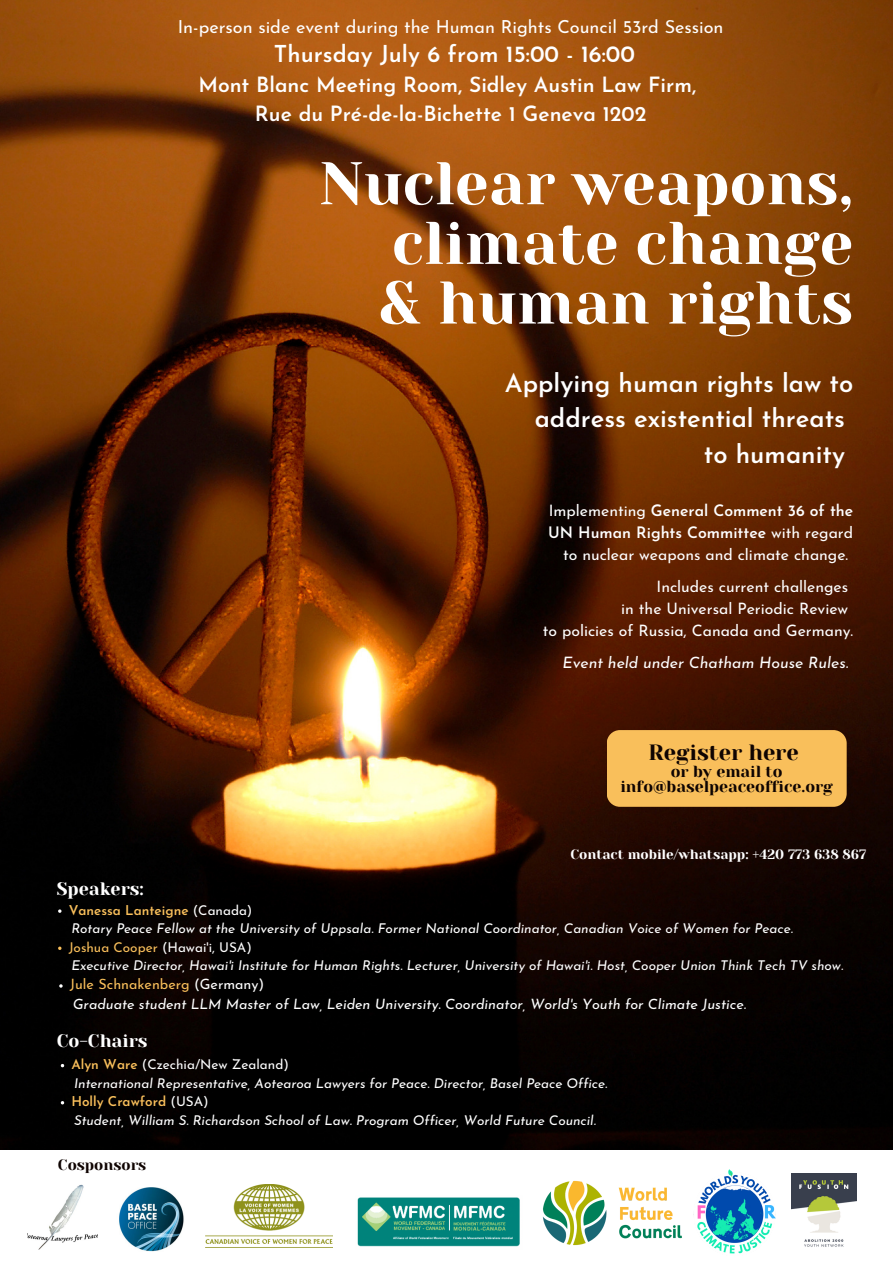
<style>
.page{position:relative;width:893px;height:1263px;background:#fff}
.page>*{position:absolute;margin:0;border:0;box-sizing:border-box;transform-origin:0 0}
.t1{font:60px "Yeseva One";color:#fff}
.t2{font:600 25.5px/35.5px "Josefin Sans";color:#fff}
.t3{font:600 23.25px "Josefin Sans";color:#fff}
.t4{font:21.98px "Yeseva One";color:#0f0402}
.t5{font:600 21px "Josefin Sans";color:#fff}
.t6{font:18px "Josefin Sans";color:#fff}
.t7{font:18px "Yeseva One";color:#fff}
.t8{font:15.98px/16px "Yeseva One";color:#0f0402;text-align:center}
.t9{font:15.75px "Josefin Sans";color:#fff}
.t10{font:600 15.75px "Josefin Sans";color:#fff}
.t11{font:italic 15.75px "Josefin Sans";color:#fff}
.t12{font:15px "Yeseva One";color:#0f0402}
.t13{font:italic 14.25px "Josefin Sans";color:#fff}
.t14{font:14.25px "Josefin Sans";color:#f9bf5b}
.t15{font:italic 13.5px "Josefin Sans";color:#fff}
.t16{font:13.5px "Josefin Sans";color:#fff}
.t17{font:600 13.5px "Josefin Sans";color:#f9bf5b}
.t18{font:13.5px "Yeseva One";color:#fff}
.s1{font-weight:400}
.s2{font-weight:400;color:#fff}
.s3{color:#f9bf5b}
.s4{color:#fff}
.s5{font-weight:600;color:#f9bf5b}
</style>
<div class="page">
<img style="left:0;top:0;width:893px;height:1149px">
<div style="left:607px;top:730px;width:239px;height:77px;background:#f9bf5b;border-radius:13px"></div>
<img style="left:119px;top:1188px;width:65px;height:64px">
<img style="left:792px;top:1173px;width:64px;height:74px">
<img style="left:27px;top:1184px;width:70px;height:66px">
<img style="left:693px;top:1169px;width:83px;height:85px">
<img style="left:542px;top:1181px;width:140px;height:65px">
<img style="left:206px;top:1184px;width:126px;height:60px">
<img style="left:357px;top:1197px;width:163px;height:50px">
<svg style="left:58px;top:909px;width:3px;height:4px"></svg>
<svg style="left:58px;top:946px;width:3px;height:4px"></svg>
<svg style="left:59px;top:984px;width:4px;height:4px"></svg>
<p class="t6" style="left:178px;top:19px;width:547px">In-person side event during the Human Rights Council 53rd Session</p>
<p class="t3" style="left:274px;top:45px;width:362px">Thursday July 6 from 15:00 - 16:00</p>
<p class="t5" style="left:198px;top:76px;width:499px">Mont Blanc Meeting Room, Sidley Austin Law Firm,</p>
<p class="t5" style="left:255px;top:105px;width:393px">Rue du Pré-de-la-Bichette 1 Geneva 1202</p>
<p class="t1" style="left:319px;top:149px;width:535px">Nuclear weapons,</p>
<p class="t1" style="left:392px;top:209px;width:463px">climate change</p>
<p class="t1" style="left:379px;top:269px;width:475px">&amp; human rights</p>
<p class="t2" style="left:534px;top:368px;width:320px;text-indent:-30px">Applying human rights law to address existential threats</p>
<p class="t2" style="left:704px;top:439px;width:143px">to humanity</p>
<p class="t10" style="left:549px;top:504px;width:306px"><span class="s1">Implementing</span> General Comment 36 of the</p>
<p class="t10" style="left:548px;top:526px;width:306px">UN Human Rights Committee <span class="s1">with regard</span></p>
<p class="t9" style="left:563px;top:548px;width:287px">to nuclear weapons and climate change.</p>
<p class="t9" style="left:656px;top:580px;width:193px">Includes current challenges</p>
<p class="t9" style="left:621px;top:602px;width:228px">in the Universal Periodic Review</p>
<p class="t9" style="left:543px;top:624px;width:312px">to policies of Russia, Canada and Germany.</p>
<p class="t11" style="left:562px;top:656px;width:287px">Event held under Chatham House Rules.</p>
<p class="t4" style="left:648px;top:739px;width:152px">Register here</p>
<p class="t8" style="left:620px;top:763px;width:214px">or by email to info@baselpeaceoffice.org</p>
<p class="t7" style="left:57px;top:879px;width:88px">Speakers:</p>
<p class="t18" style="left:570px;top:847px;width:297px">Contact mobile/whatsapp: +420 773 638 867</p>
<p class="t17" style="left:69px;top:904px;width:185px">Vanessa Lanteigne <span class="s2">(Canada)</span></p>
<p class="t16" style="left:69px;top:941px;width:185px"><span class="s3">Joshua Cooper</span> (Hawai'i, USA)</p>
<p class="t14" style="left:70px;top:979px;width:196px">Jule Schnakenberg <span class="s4">(Germany)</span></p>
<p class="t15" style="left:71px;top:923px;width:723px">Rotary Peace Fellow at the University of Uppsala. Former National Coordinator, Canadian Voice of Women for Peace.</p>
<p class="t15" style="left:71px;top:960px;width:773px">Executive Director, Hawai'i Institute for Human Rights. Lecturer, University of Hawai'i. Host, Cooper Union Think Tech TV show.</p>
<p class="t13" style="left:73px;top:998px;width:675px">Graduate student LLM Master of Law, Leiden University. Coordinator, World's Youth for Climate Justice.</p>
<p class="t7" style="left:57px;top:1031px;width:92px">Co-Chairs</p>
<p class="t16" style="left:71px;top:1059px;width:219px"><span class="s5">Alyn Ware</span> (Czechia/New Zealand)</p>
<p class="t17" style="left:71px;top:1096px;width:139px">Holly Crawford <span class="s2">(USA)</span></p>
<p class="t15" style="left:74px;top:1077px;width:535px">International Representative, Aotearoa Lawyers for Peace. Director, Basel Peace Office.</p>
<p class="t15" style="left:74px;top:1114px;width:523px">Student, William S. Richardson School of Law. Program Officer, World Future Council.</p>
<p class="t12" style="left:58px;top:1156px;width:90px">Cosponsors</p>
</div>
